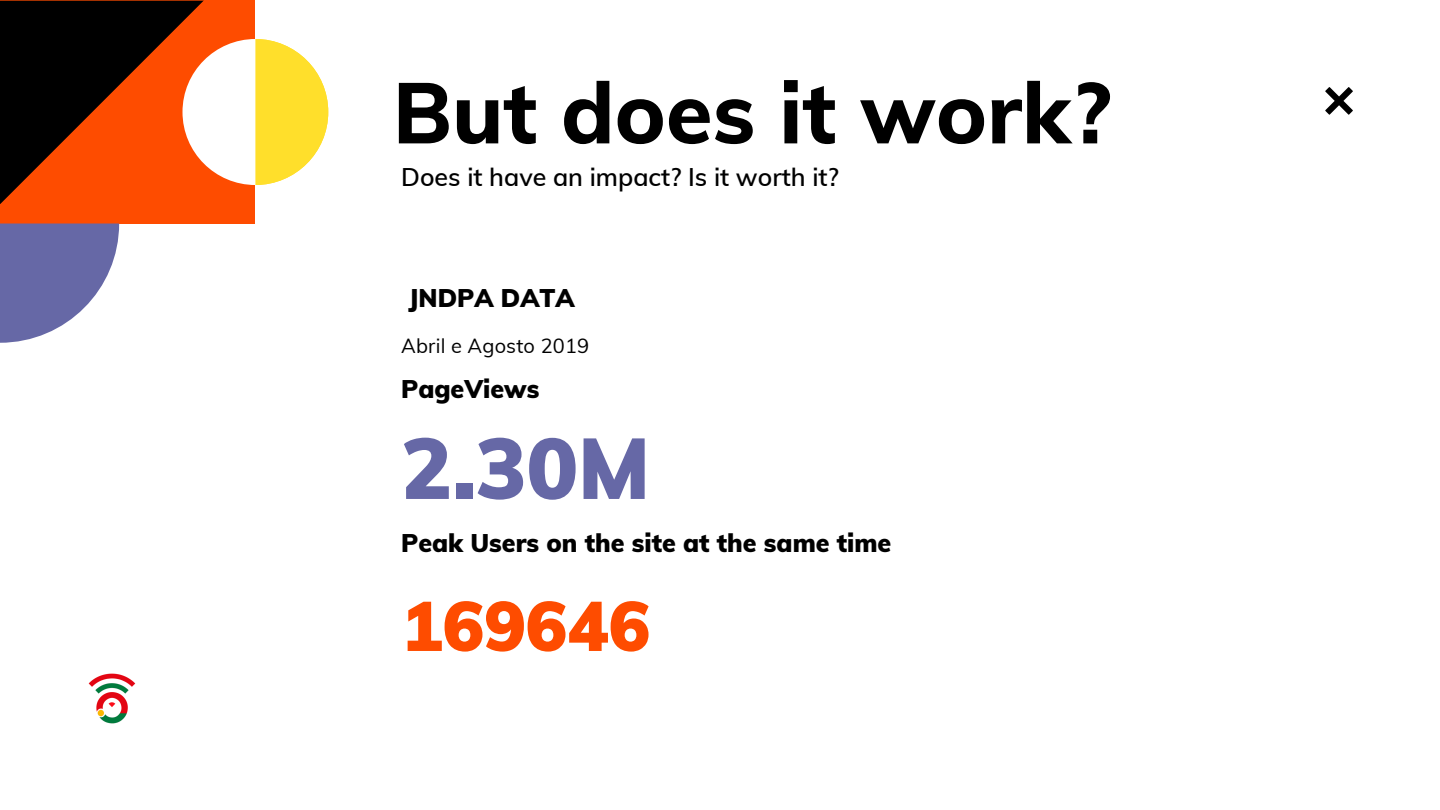
<style>
.page{position:relative;width:1440px;height:810px;background:#fff}
.page>*{position:absolute;margin:0;border:0;box-sizing:border-box;transform-origin:0 0}
.t1{font:800 85px "Muli";color:#000}
.t2{font:900 85px "Muli";color:#6668a6}
.t3{font:900 69.2px "Muli";color:#fe4c00}
.t4{font:900 25px "Muli";color:#000}
.t5{font:600 25px "Muli";color:#000}
.t6{font:20px "Muli";letter-spacing:.01em;color:#000}
</style>
<div class="page">
<div style="left:0;top:0;width:255px;height:224px;background:#fe4c00"></div>
<svg style="left:0;top:0;width:328px;height:204px"></svg>
<svg style="left:0;top:224px;width:119px;height:119px"></svg>
<svg style="left:1325px;top:87px;width:28px;height:28px"></svg>
<img style="left:88px;top:673px;width:48px;height:51px">
<p class="t1" style="left:393px;top:58px;width:720px">But does it work?</p>
<p class="t5" style="left:401px;top:161px;width:439px">Does it have an impact? Is it worth it?</p>
<p class="t4" style="left:408px;top:281px;width:168px">JNDPA DATA</p>
<p class="t6" style="left:401px;top:333px;width:190px">Abril e Agosto 2019</p>
<p class="t4" style="left:401px;top:373px;width:140px">PageViews</p>
<p class="t2" style="left:401px;top:414px;width:251px">2.30M</p>
<p class="t4" style="left:401px;top:527px;width:492px">Peak Users on the site at the same time</p>
<p class="t3" style="left:401px;top:581px;width:251px">169646</p>
</div>
